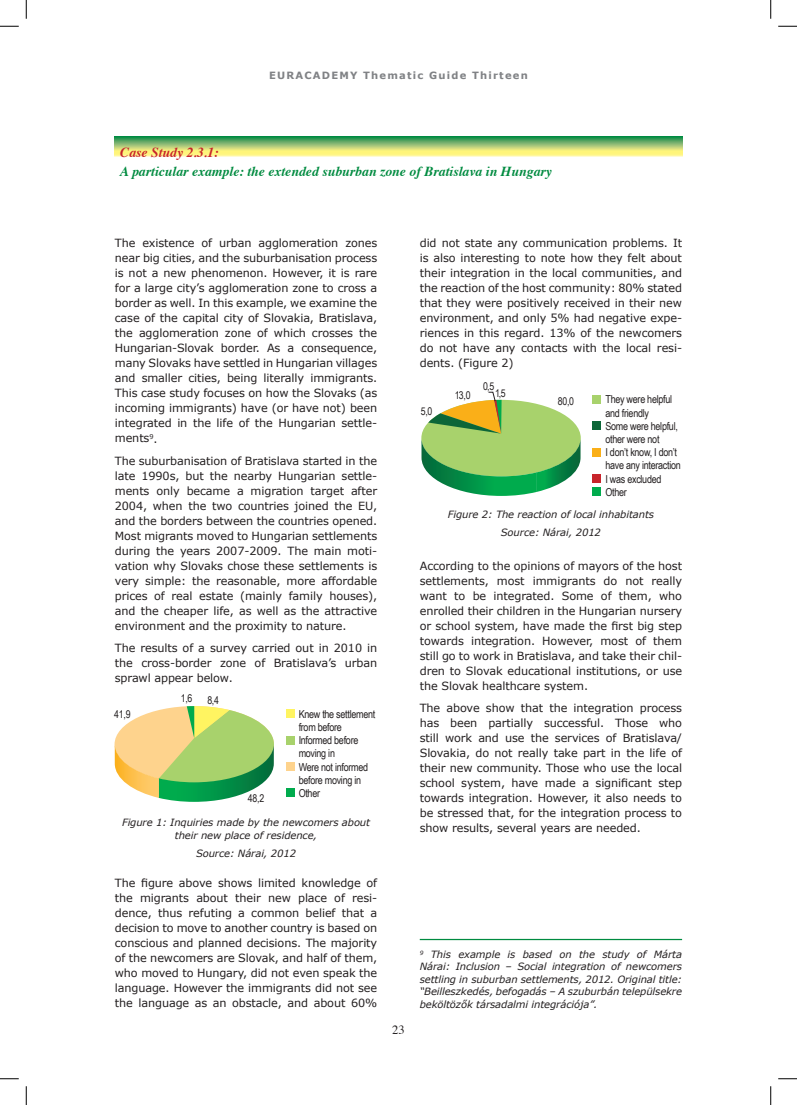
<style>
.page{position:relative;width:797px;height:1105px;background:#fff}
.page>*{position:absolute;margin:0;border:0;box-sizing:border-box;transform-origin:0 0}
.t1{font:italic 700 13.75px "Times";color:#008b40}
.t2{font:italic 700 13.75px "Times";color:#c8242b}
.t3{font:12.5px "Times";color:#231f20}
.t4{font:11.25px/15px "Verdana";letter-spacing:-.01em;color:#231f20;text-align:justify}
.t5{font:11px/13.1px "Arial Narrow";letter-spacing:-.025em;color:#231f20}
.t6{font:10.75px "Arial Narrow";letter-spacing:-.025em;color:#231f20}
.t7{font:italic 10px/12.5px "Verdana";letter-spacing:-.01em;color:#231f20;text-align:center}
.t8{font:700 10px "Verdana";letter-spacing:.12em;color:#808285}
</style>
<div class="page">
<svg style="left:115px;top:136px;width:567px;height:20px;background:#9fc770"></svg>
<svg style="left:115px;top:706px;width:159px;height:96px"></svg>
<div style="left:286px;top:710px;width:8px;height:8px;background:#fff461"></div>
<div style="left:286px;top:736px;width:8px;height:8px;background:#a8d26c"></div>
<div style="left:286px;top:762px;width:8px;height:9px;background:#fed38d"></div>
<div style="left:286px;top:789px;width:8px;height:8px;background:#00ab4d"></div>
<div style="left:592px;top:395px;width:9px;height:9px;background:#a8d26c"></div>
<div style="left:592px;top:422px;width:9px;height:8px;background:#0c6638"></div>
<div style="left:592px;top:448px;width:9px;height:8px;background:#faaf18"></div>
<div style="left:592px;top:474px;width:9px;height:9px;background:#c8242b"></div>
<div style="left:592px;top:487px;width:9px;height:9px;background:#00ab4d"></div>
<svg style="left:421px;top:392px;width:159px;height:104px"></svg>
<hr style="left:420px;top:939px;width:262px;height:1px;background:#008b40">
<svg style="left:0;top:25px;width:19px;height:2px"></svg>
<svg style="left:778px;top:25px;width:19px;height:2px"></svg>
<svg style="left:0;top:1078px;width:19px;height:1px"></svg>
<svg style="left:778px;top:1078px;width:19px;height:1px"></svg>
<svg style="left:25px;top:0;width:2px;height:19px"></svg>
<svg style="left:25px;top:1086px;width:2px;height:19px"></svg>
<svg style="left:770px;top:0;width:1px;height:19px"></svg>
<svg style="left:770px;top:1086px;width:1px;height:19px"></svg>
<p class="t8" style="left:269px;top:68px;width:260px">EURACADEMY Thematic Guide Thirteen</p>
<p class="t2" style="left:120px;top:140px;width:100px">Case Study 2.3.1:</p>
<p class="t1" style="left:120px;top:158px;width:433px">A particular example: the extended suburban zone of Bratislava in Hungary</p>
<p class="t4" style="left:115px;top:236px;width:264px">The existence of urban agglomeration zones near big cities, and the suburbanisation process is not a new phenomenon. However, it is rare for a large city’s agglomeration zone to cross a border as well. In this example, we examine the case of the capital city of Slovakia, Bratislava, the agglomeration zone of which crosses the Hungarian-Slovak border. As a consequence, many Slovaks have settled in Hungarian villages and smaller cities, being literally immigrants.<br>This case study focuses on how the Slovaks (as incoming immigrants) have (or have not) been integrated in the life of the Hungarian settle&shy;ments<sup>9</sup>.</p>
<p class="t4" style="left:115px;top:453px;width:264px">The suburbanisation of Bratislava started in the late 1990s, but the nearby Hungarian settle&shy;ments only became a migration target after 2004, when the two countries joined the EU, and the borders between the countries opened.<br>Most migrants moved to Hungarian settlements during the years 2007-2009. The main moti&shy;vation why Slovaks chose these settlements is very simple: the reasonable, more affordable prices of real estate (mainly family houses), and the cheaper life, as well as the attractive environment and the proximity to nature.</p>
<p class="t4" style="left:115px;top:640px;width:264px">The results of a survey carried out in 2010 in the cross-border zone of Bratislava’s urban sprawl appear below.</p>
<p class="t6" style="left:114px;top:706px;width:18px">41,9</p>
<p class="t6" style="left:181px;top:690px;width:13px">1,6</p>
<p class="t6" style="left:207px;top:692px;width:13px">8,4</p>
<p class="t6" style="left:248px;top:790px;width:18px">48,2</p>
<p class="t5" style="left:299px;top:707px;width:78px">Knew the settlement from before<br>Informed before moving in<br>Were not informed before moving in<br>Other</p>
<p class="t7" style="left:122px;top:816px;width:250px">Figure 1: Inquiries made by the newcomers about their new place of residence,</p>
<p class="t7" style="left:196px;top:847px;width:102px">Source: Nárai, 2012</p>
<p class="t4" style="left:115px;top:876px;width:264px">The figure above shows limited knowledge of the migrants about their new place of resi&shy;dence, thus refuting a common belief that a decision to move to another country is based on conscious and planned decisions. The majority of the newcomers are Slovak, and half of them, who moved to Hungary, did not even speak the language. However the immigrants did not see the language as an obstacle, and about 60%</p>
<p class="t3" style="left:392px;top:1018px;width:14px">23</p>
<p class="t4" style="left:420px;top:236px;width:264px">did not state any communication problems. It is also interesting to note how they felt about their integration in the local communities, and the reaction of the host community: 80% stated that they were positively received in their new environment, and only 5% had negative expe&shy;riences in this regard. 13% of the newcomers do not have any contacts with the local resi&shy;dents. (Figure 2)</p>
<p class="t6" style="left:421px;top:403px;width:13px">5,0</p>
<p class="t6" style="left:455px;top:388px;width:17px">13,0</p>
<p class="t6" style="left:483px;top:378px;width:13px">0,5</p>
<p class="t6" style="left:495px;top:385px;width:12px">1,5</p>
<p class="t6" style="left:558px;top:393px;width:18px">80,0</p>
<p class="t5" style="left:605px;top:393px;width:77px">They were helpful and friendly<br>Some were helpful, other were not<br>I don’t know, I don’t have any interaction<br>I was excluded<br>Other</p>
<p class="t7" style="left:448px;top:504px;width:208px;line-height:18.5px">Figure 2: The reaction of local inhabitants<br>Source: Nárai, 2012</p>
<p class="t4" style="left:420px;top:558px;width:264px">According to the opinions of mayors of the host settlements, most immigrants do not really want to be integrated. Some of them, who enrolled their children in the Hungarian nursery or school system, have made the first big step towards integration. However, most of them still go to work in Bratislava, and take their chil&shy;dren to Slovak educational institutions, or use the Slovak healthcare system.</p>
<p class="t4" style="left:420px;top:700px;width:264px">The above show that the integration process has been partially successful. Those who still work and use the services of Bratislava/ Slovakia, do not really take part in the life of their new community. Those who use the local school system, have made a significant step towards integration. However, it also needs to be stressed that, for the integration process to show results, several years are needed.</p>
<p class="t7" style="left:420px;top:948px;width:264px;text-align:justify"><sup>9</sup> This example is based on the study of Márta Nárai: Inclusion – Social integration of newcomers settling in suburban settlements, 2012. Original title: “Beilleszkedés, befogadás – A szuburbán települsekre beköltözők társadalmi integrációja”.</p>
</div>
